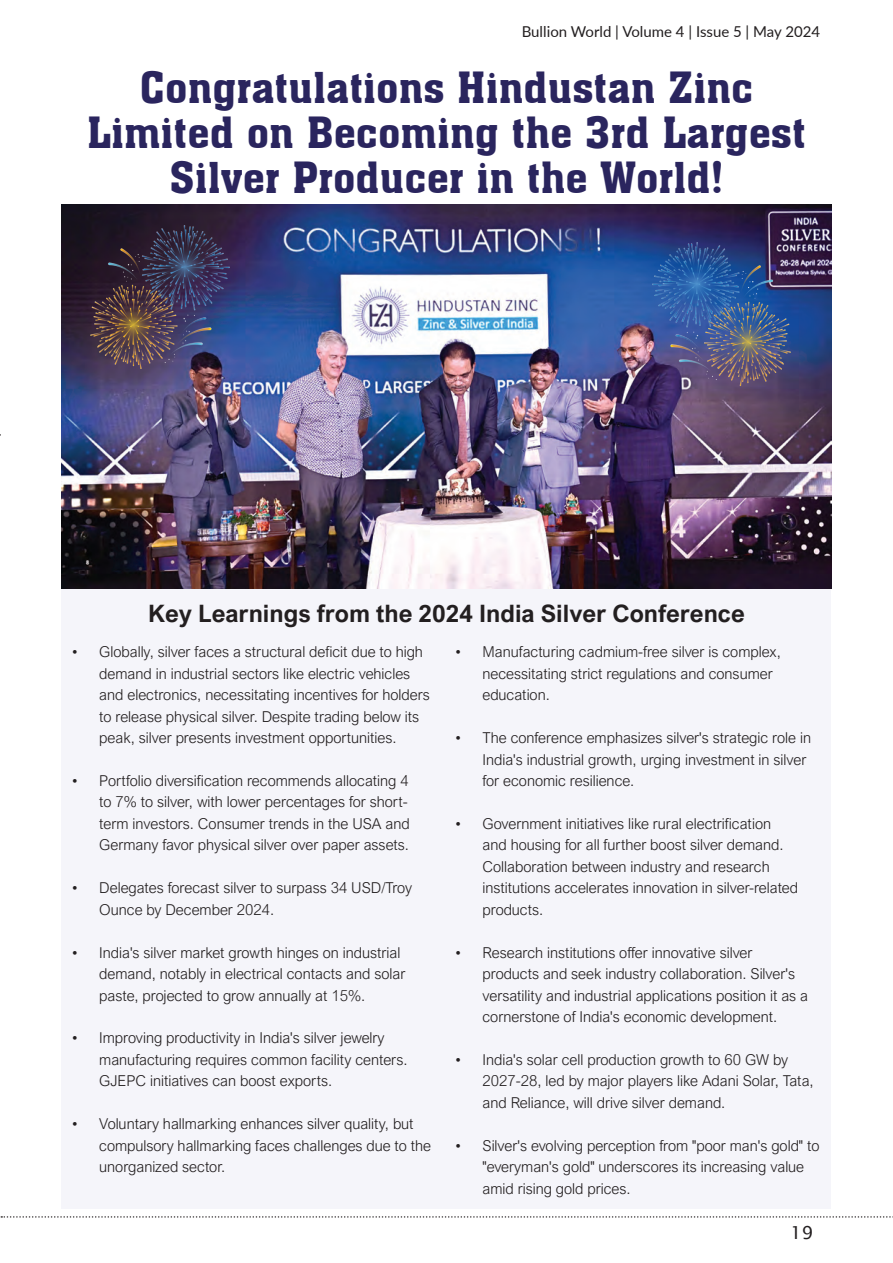
<style>
.page{position:relative;width:893px;height:1263px;background:#fff}
.page>*{position:absolute;margin:0;border:0;box-sizing:border-box;transform-origin:0 0}
.t1{font:700 42px/45px "Aachen";color:#2a255e;text-align:center}
.t2{font:700 24px "Arial Nova";color:#231f20}
.t3{font:18px "Lucida Sans Unicode";color:#231f20}
.t4{font:300 15px/21.5px "Arial Nova";color:#231f20}
.t5{font:15px "Lato";color:#231f20}
</style>
<div class="page">
<svg style="left:1px;top:1216px;width:892px;height:2px"></svg>
<div style="left:61px;top:588px;width:770px;height:621px;background:#f5f5fa"></div>
<img style="left:62px;top:205px;width:770px;height:383px">
<img style="left:80px;top:218px;width:159px;height:158px">
<img style="left:642px;top:235px;width:159px;height:159px">
<p class="t5" style="left:522px;top:21px;width:300px">Bullion World | Volume 4 | Issue 5 | May 2024</p>
<h1 class="t1" style="left:87px;top:63px;width:720px">Congratulations Hindustan Zinc<br>Limited on Becoming the 3rd Largest<br>Silver Producer in the World!</h1>
<h2 class="t2" style="left:148px;top:600px;width:598px">Key Learnings from the 2024 India Silver Conference</h2>
<p class="t4" style="left:99px;top:641px;width:332px;text-indent:-27px">• Globally, silver faces a structural deficit due to high demand in industrial sectors like electric vehicles and electronics, necessitating incentives for holders to release physical silver. Despite trading below its peak, silver presents investment opportunities.</p>
<p class="t4" style="left:99px;top:770px;width:312px;text-indent:-27px">• Portfolio diversification recommends allocating 4 to 7% to silver, with lower percentages for short&shy;term investors. Consumer trends in the USA and Germany favor physical silver over paper assets.</p>
<p class="t4" style="left:99px;top:877px;width:314px;text-indent:-27px">• Delegates forecast silver to surpass 34 USD/Troy<br>Ounce by December 2024.</p>
<p class="t4" style="left:99px;top:942px;width:308px;text-indent:-27px">• India's silver market growth hinges on industrial demand, notably in electrical contacts and solar paste, projected to grow annually at 15%.</p>
<p class="t4" style="left:99px;top:1027px;width:310px;text-indent:-27px">• Improving productivity in India's silver jewelry manufacturing requires common facility centers.<br>GJEPC initiatives can boost exports.</p>
<p class="t4" style="left:99px;top:1113px;width:333px;text-indent:-27px">• Voluntary hallmarking enhances silver quality, but compulsory hallmarking faces challenges due to the unorganized sector.</p>
<p class="t4" style="left:482px;top:641px;width:300px;text-indent:-27px">• Manufacturing cadmium-free silver is complex, necessitating strict regulations and consumer education.</p>
<p class="t4" style="left:482px;top:727px;width:330px;text-indent:-27px">• The conference emphasizes silver's strategic role in<br>India's industrial growth, urging investment in silver for economic resilience.</p>
<p class="t4" style="left:482px;top:813px;width:317px;text-indent:-27px">• Government initiatives like rural electrification and housing for all further boost silver demand.<br>Collaboration between industry and research institutions accelerates innovation in silver-related products.</p>
<p class="t4" style="left:482px;top:942px;width:327px;text-indent:-27px">• Research institutions offer innovative silver products and seek industry collaboration. Silver's versatility and industrial applications position it as a cornerstone of India's economic development.</p>
<p class="t4" style="left:482px;top:1049px;width:333px;text-indent:-27px">• India's solar cell production growth to 60 GW by<br>2027-28, led by major players like Adani Solar, Tata, and Reliance, will drive silver demand.</p>
<p class="t4" style="left:482px;top:1135px;width:338px;text-indent:-27px">• Silver's evolving perception from "poor man's gold" to "everyman's gold" underscores its increasing value amid rising gold prices.</p>
<p class="t3" style="left:790px;top:1218px;width:24px">19</p>
</div>
